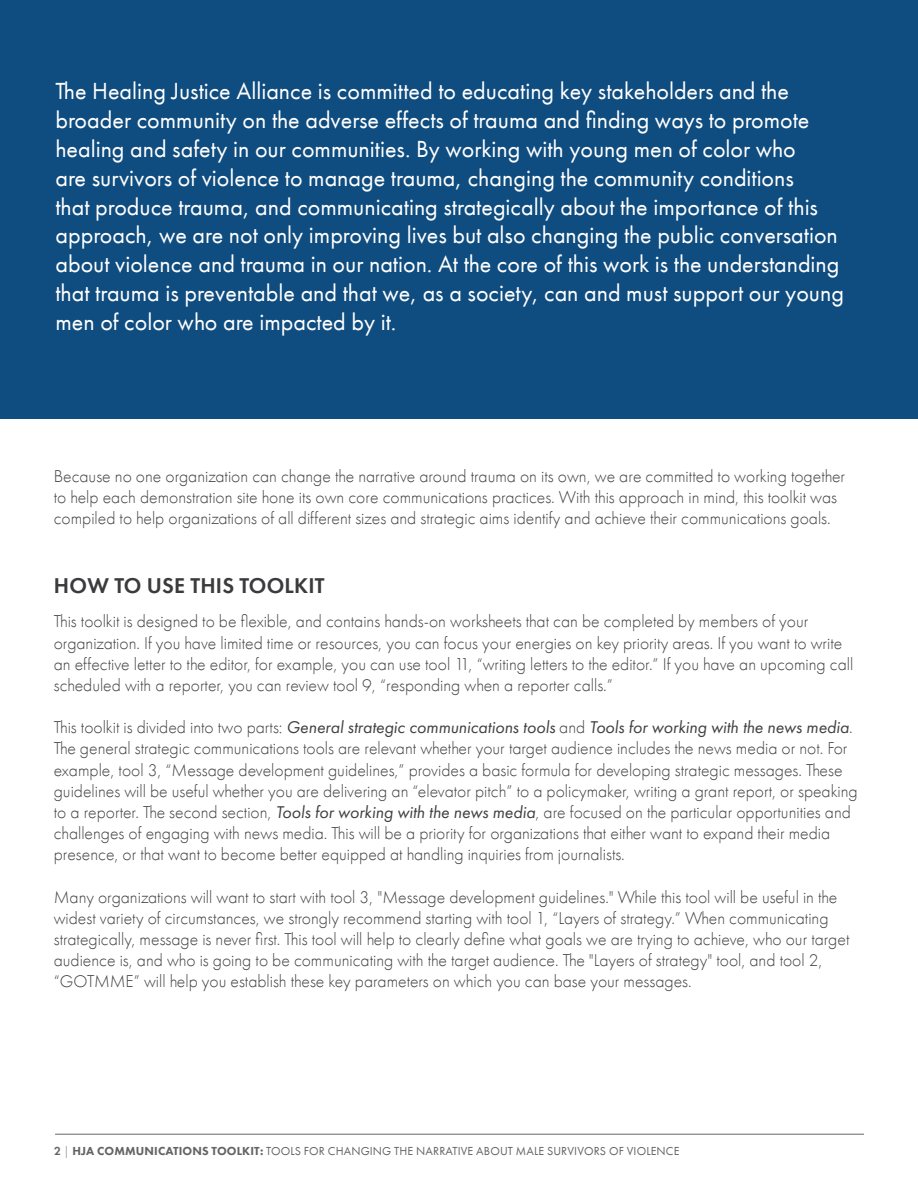
<style>
.page{position:relative;width:918px;height:1188px;background:#fff}
.page>*{position:absolute;margin:0;border:0;box-sizing:border-box;transform-origin:0 0}
.t1{font:24px/28.8px "Futura PT";color:#fff}
.t2{font:600 22.05px "Futura PT";letter-spacing:.01em;color:#3b3a3c}
.t3{font:300 17.7px/21.1px "Futura PT";color:#414042}
.t4{font:12px "Futura PT";letter-spacing:.01em;color:#636466}
.s1{font-weight:400;font-style:italic}
.s2{font-weight:600}
.s3{font-weight:300}
.s4{font-weight:800}
</style>
<div class="page">
<hr style="left:55px;top:1134px;width:809px;height:1px;background:#636466">
<div style="left:0;top:0;width:918px;height:418px;background:#0f4c7f"></div>
<p class="t1" style="left:56px;top:77px;width:790px">The Healing Justice Alliance is committed to educating key stakeholders and the broader community on the adverse effects of trauma and finding ways to promote healing and safety in our communities. By working with young men of color who<br>are survivors of violence to manage trauma, changing the community conditions<br>that produce trauma, and communicating strategically about the importance of this approach, we are not only improving lives but also changing the public conversation about violence and trauma in our nation. At the core of this work is the understanding that trauma is preventable and that we, as a society, can and must support our young men of color who are impacted by it.</p>
<p class="t3" style="left:54px;top:465px;width:793px">Because no one organization can change the narrative around trauma on its own, we are committed to working together to help each demonstration site hone its own core communications practices. With this approach in mind, this toolkit was compiled to help organizations of all different sizes and strategic aims identify and achieve their communications goals.</p>
<p class="t2" style="left:54px;top:572px;width:272px">HOW TO USE THIS TOOLKIT</p>
<p class="t3" style="left:54px;top:611px;width:801px">This toolkit is designed to be flexible, and contains hands-on worksheets that can be completed by members of your organization. If you have limited time or resources, you can focus your energies on key priority areas. If you want to write an effective letter to the editor, for example, you can use tool 11, “writing letters to the editor.” If you have an upcoming call scheduled with a reporter, you can review tool 9, “responding when a reporter calls.”</p>
<p class="t3" style="left:54px;top:717px;width:805px">This toolkit is divided into two parts: <span class="s1">General strategic communications tools</span> and <span class="s1">Tools for working with the news media</span>.<br>The general strategic communications tools are relevant whether your target audience includes the news media or not. For example, tool 3, “Message development guidelines,” provides a basic formula for developing strategic messages. These guidelines will be useful whether you are delivering an “elevator pitch” to a policymaker, writing a grant report, or speaking to a reporter. The second section, <span class="s1">Tools for working with the news media</span>, are focused on the particular opportunities and challenges of engaging with news media. This will be a priority for organizations that either want to expand their media presence, or that want to become better equipped at handling inquiries from journalists.</p>
<p class="t3" style="left:54px;top:886px;width:797px">Many organizations will want to start with tool 3, "Message development guidelines." While this tool will be useful in the widest variety of circumstances, we strongly recommend starting with tool 1, “Layers of strategy.” When communicating strategically, message is never first. This tool will help to clearly define what goals we are trying to achieve, who our target audience is, and who is going to be communicating with the target audience. The "Layers of strategy" tool, and tool 2, “GOTMME” will help you establish these key parameters on which you can base your messages.</p>
<p class="t4" style="left:54px;top:1143px;width:627px"><span class="s2">2</span> <span class="s3">|</span> <span class="s4">HJA COMMUNICATIONS TOOLKIT:</span> TOOLS FOR CHANGING THE NARRATIVE ABOUT MALE SURVIVORS OF VIOLENCE</p>
</div>
